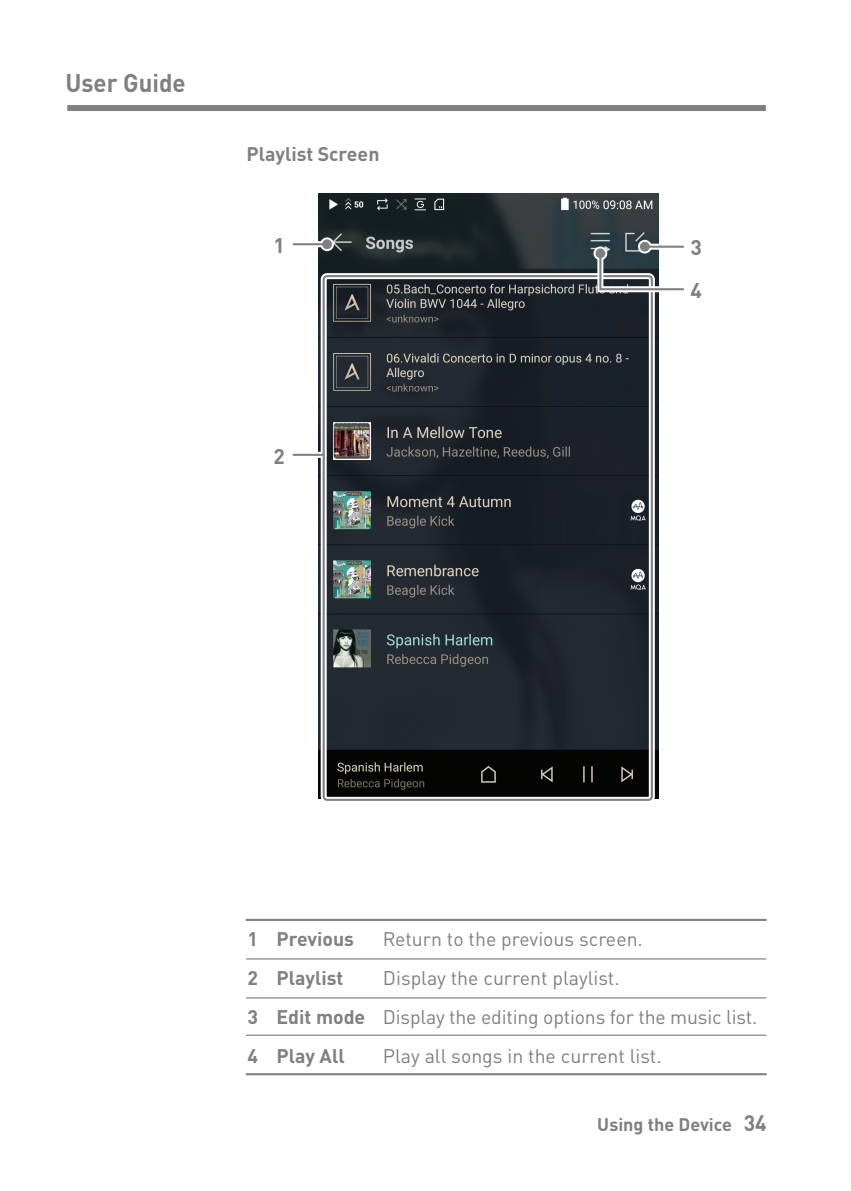
<style>
.page{position:relative;width:851px;height:1191px;background:#fff}
.page>*{position:absolute;margin:0;border:0;box-sizing:border-box;transform-origin:0 0}
.t1{font:700 25.2px "DINOT";color:#808083;scale:.95 1}
.t2{font:700 21px "DINOT";color:#808083}
.t3{font:19.5px/39px "DINOT";color:#808083}
.t4{font:700 19.5px/39px "DINOT";color:#808083}
.t5{font:700 18px "DINOT";color:#808083}
.s1{font-size:22.2px}
</style>
<div class="page">
<div style="left:67px;top:105px;width:698px;height:6px;background:#808083"></div>
<hr style="left:246px;top:1073px;width:519px;height:2px;background:#808083">
<hr style="left:246px;top:919px;width:519px;height:2px;background:#808083">
<hr style="left:246px;top:958px;width:519px;height:1px;background:#808083">
<hr style="left:246px;top:997px;width:519px;height:1px;background:#808083">
<hr style="left:246px;top:1034px;width:519px;height:1px;background:#808083">
<img style="left:318px;top:194px;width:340px;height:604px">
<svg style="left:293px;top:241px;width:27px;height:6px"></svg>
<svg style="left:320px;top:237px;width:14px;height:14px"></svg>
<div style="left:322px;top:239px;width:10px;height:10px;background:#808083;border-radius:50%"></div>
<hr style="left:293px;top:243px;width:34px;height:2px;background:#808083">
<svg style="left:651px;top:244px;width:32px;height:5px"></svg>
<svg style="left:637px;top:240px;width:14px;height:13px"></svg>
<div style="left:639px;top:242px;width:10px;height:10px;background:#808083;border-radius:50%"></div>
<hr style="left:644px;top:246px;width:39px;height:2px;background:#808083">
<div style="left:320px;top:273px;width:334px;height:530px;border:6px solid #fff;border-radius:3px"></div>
<svg style="left:293px;top:452px;width:29px;height:6px"></svg>
<hr style="left:293px;top:454px;width:30px;height:2px;background:#808083">
<div style="left:322px;top:275px;width:330px;height:526px;border:2px solid #808083;border-radius:3px"></div>
<svg style="left:593px;top:246px;width:14px;height:14px"></svg>
<svg style="left:594px;top:249px;width:90px;height:46px"></svg>
<p class="t1" style="left:65px;top:66px;width:128px">User Guide</p>
<p class="t4" style="left:246px;top:134px;width:134px">Playlist Screen</p>
<p class="t2" style="left:273px;top:232px;width:13px">1</p>
<p class="t2" style="left:690px;top:234px;width:13px">3</p>
<p class="t2" style="left:273px;top:442px;width:13px">2</p>
<p class="t2" style="left:690px;top:277px;width:13px">4</p>
<p class="t4" style="left:247px;top:918px;width:12px;text-align:justify">1<br>2<br>3<br>4</p>
<p class="t4" style="left:276px;top:918px;width:90px">Previous<br>Playlist<br>Edit mode<br>Play All</p>
<p class="t3" style="left:383px;top:918px;width:376px">Return to the previous screen.<br>Display the current playlist.<br>Display the editing options for the music list.<br>Play all songs in the current list.</p>
<p class="t5" style="left:597px;top:1112px;width:171px">Using the Device <span class="s1">34</span></p>
</div>
